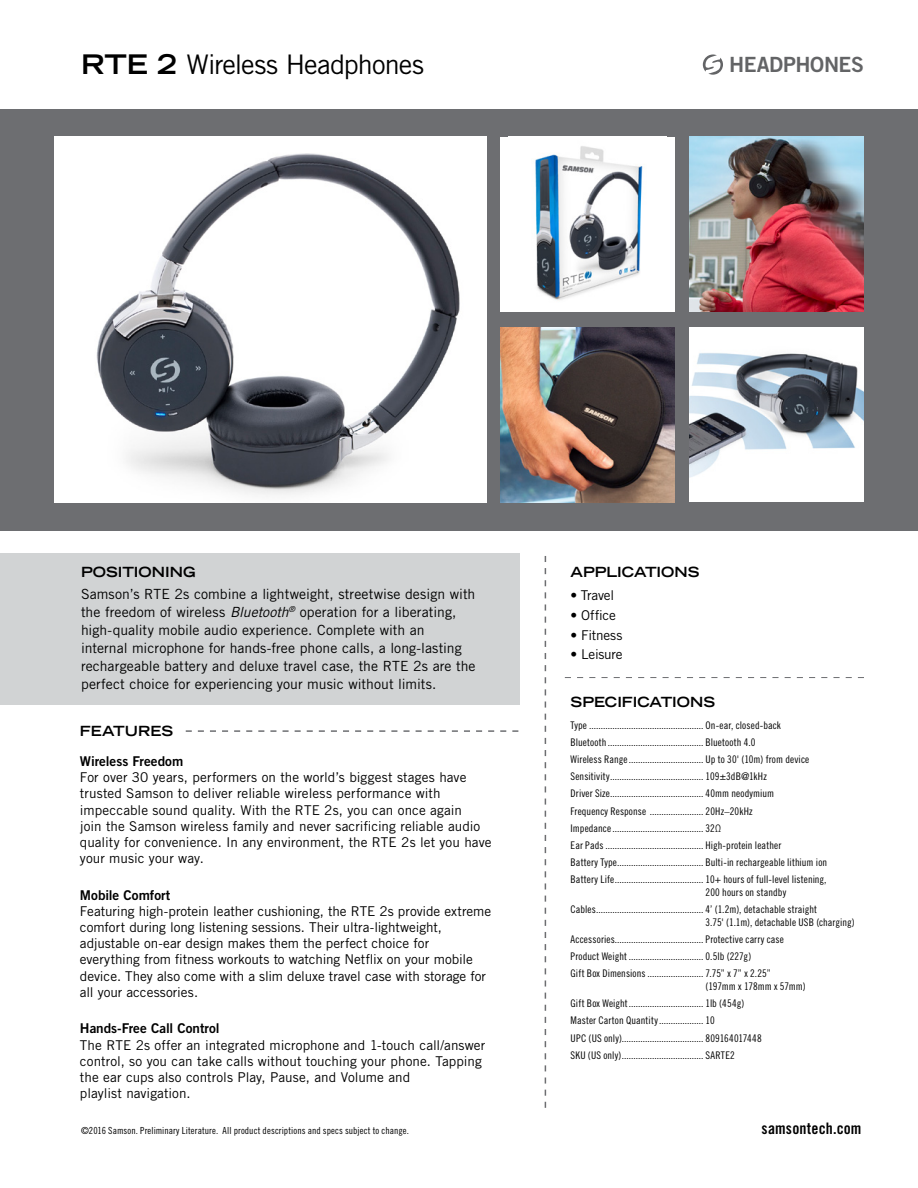
<style>
.page{position:relative;width:918px;height:1188px;background:#fff}
.page>*{position:absolute;margin:0;border:0;box-sizing:border-box;transform-origin:0 0}
.t1{font:27px "Trade Gothic LT Std";letter-spacing:-.035em;color:#000}
.t2{font:21px "Trade Gothic LT Std Bd 2";letter-spacing:-.015em;color:#636466}
.t3{font:15.9px "Trade Gothic LT Std Bd Cn 20";letter-spacing:.005em;color:#000}
.t4{font:13.95px/18px "Trade Gothic LT Std";letter-spacing:.005em;color:#000}
.t5{font:700 expanded 13.95px "Trade Gothic LT Std";color:#000}
.t6{font:13.5px/16.2px "Trade Gothic LT Std";color:#000}
.t7{font:13.5px "Trade Gothic LT Std Bd 2";color:#000}
.t8{font:10.5px/12.6px "Trade Gothic LT Std Cn 18";letter-spacing:.01em;color:#000}
.t9{font:9.75px "Trade Gothic LT Std Cn 18";letter-spacing:.01em;color:#000}
.s1{font-weight:700;font-stretch:expanded}
.s2{font-style:italic}
</style>
<div class="page">
<div style="left:0;top:109px;width:918px;height:421px;background:#6d6e71"></div>
<div style="left:0;top:553px;width:519px;height:151px;background:#d1d3d4"></div>
<svg style="left:545px;top:556px;width:1px;height:552px"></svg>
<svg style="left:186px;top:730px;width:332px;height:2px"></svg>
<svg style="left:565px;top:677px;width:299px;height:1px"></svg>
<svg style="left:703px;top:54px;width:20px;height:21px"></svg>
<img style="left:55px;top:137px;width:432px;height:366px">
<div style="left:500px;top:137px;width:175px;height:175px;background:#fff"></div>
<img style="left:535px;top:146px;width:108px;height:154px">
<div style="left:689px;top:327px;width:175px;height:175px;background:#fff"></div>
<img style="left:689px;top:353px;width:175px;height:125px">
<img style="left:689px;top:136px;width:175px;height:175px">
<img style="left:500px;top:327px;width:175px;height:175px">
<p class="t1" style="left:81px;top:48px;width:345px"><span class="s1">RTE 2</span> Wireless Headphones</p>
<p class="t2" style="left:729px;top:52px;width:136px">HEADPHONES</p>
<p class="t5" style="left:81px;top:563px;width:116px">POSITIONING</p>
<p class="t4" style="left:81px;top:584px;width:396px">Samson’s RTE 2s combine a lightweight, streetwise design with the freedom of wireless <span class="s2">Bluetooth</span><sup>®</sup> operation for a liberating, high-quality mobile audio experience. Complete with an<br>internal microphone for hands-free phone calls, a long-lasting rechargeable battery and deluxe travel case, the RTE 2s are the perfect choice for experiencing your music without limits.</p>
<p class="t5" style="left:80px;top:722px;width:95px">FEATURES</p>
<p class="t7" style="left:80px;top:753px;width:105px">Wireless Freedom</p>
<p class="t6" style="left:80px;top:769px;width:413px">For over 30 years, performers on the world’s biggest stages have trusted Samson to deliver reliable wireless performance with impeccable sound quality. With the RTE 2s, you can once again<br>join the Samson wireless family and never sacrificing reliable audio quality for convenience. In any environment, the RTE 2s let you have your music your way.</p>
<p class="t7" style="left:80px;top:886px;width:92px">Mobile Comfort</p>
<p class="t6" style="left:80px;top:903px;width:413px">Featuring high-protein leather cushioning, the RTE 2s provide extreme comfort during long listening sessions. Their ultra-lightweight, adjustable on-ear design makes them the perfect choice for everything from fitness workouts to watching Netflix on your mobile device. They also come with a slim deluxe travel case with storage for all your accessories.</p>
<p class="t7" style="left:80px;top:1020px;width:141px">Hands-Free Call Control</p>
<p class="t6" style="left:80px;top:1036px;width:407px">The RTE 2s offer an integrated microphone and 1-touch call/answer control, so you can take calls without touching your phone. Tapping the ear cups also controls Play, Pause, and Volume and<br>playlist navigation.</p>
<p class="t5" style="left:571px;top:563px;width:131px">APPLICATIONS</p>
<p class="t6" style="left:571px;top:587px;width:45px">• Travel</p>
<p class="t6" style="left:571px;top:607px;width:47px">• Office</p>
<p class="t6" style="left:571px;top:626px;width:53px">• Fitness</p>
<p class="t6" style="left:571px;top:646px;width:54px">• Leisure</p>
<p class="t5" style="left:571px;top:693px;width:146px">SPECIFICATIONS</p>
<p class="t8" style="left:571px;top:719px;width:212px">Type ................................................. On-ear, closed-back</p>
<p class="t8" style="left:571px;top:736px;width:187px">Bluetooth ......................................... Bluetooth 4.0</p>
<p class="t8" style="left:571px;top:753px;width:240px">Wireless Range................................ Up to 30' (10m) from device</p>
<p class="t8" style="left:571px;top:770px;width:198px">Sensitivity........................................ 109±3dB@1kHz</p>
<p class="t8" style="left:571px;top:787px;width:205px">Driver Size........................................ 40mm neodymium</p>
<p class="t8" style="left:571px;top:805px;width:184px">Frequency Response ....................... 20Hz–20kHz</p>
<p class="t8" style="left:571px;top:822px;width:152px">Impedance....................................... 32Ω</p>
<p class="t8" style="left:571px;top:839px;width:212px">Ear Pads .......................................... High-protein leather</p>
<p class="t8" style="left:571px;top:856px;width:258px">Battery Type..................................... Bulti-in rechargeable lithium ion</p>
<p class="t8" style="left:706px;top:873px;width:123px;text-indent:-135px">Battery Life...................................... 10+ hours of full-level listening,<br>200 hours on standby</p>
<p class="t8" style="left:706px;top:903px;width:151px;text-indent:-135px">Cables.............................................. 4’ (1.2m), detachable straight<br>3.75' (1.1m), detachable USB (charging)</p>
<p class="t8" style="left:571px;top:933px;width:215px">Accessories...................................... Protective carry case</p>
<p class="t8" style="left:571px;top:950px;width:182px">Product Weight ................................ 0.5lb (227g)</p>
<p class="t8" style="left:706px;top:967px;width:102px;text-indent:-135px">Gift Box Dimensions ........................ 7.75” x 7” x 2.25”<br>(197mm x 178mm x 57mm)</p>
<p class="t8" style="left:571px;top:997px;width:175px">Gift Box Weight................................ 1lb (454g)</p>
<p class="t8" style="left:571px;top:1014px;width:146px">Master Carton Quantity................... 10</p>
<p class="t8" style="left:571px;top:1031px;width:193px">UPC (US only)................................... 809164017448</p>
<p class="t8" style="left:571px;top:1049px;width:166px">SKU (US only)................................... SARTE2</p>
<p class="t9" style="left:81px;top:1125px;width:329px">©2016 Samson. Preliminary Literature. All product descriptions and specs subject to change.</p>
<h3 class="t3" style="left:762px;top:1119px;width:101px">samsontech.com</h3>
</div>
